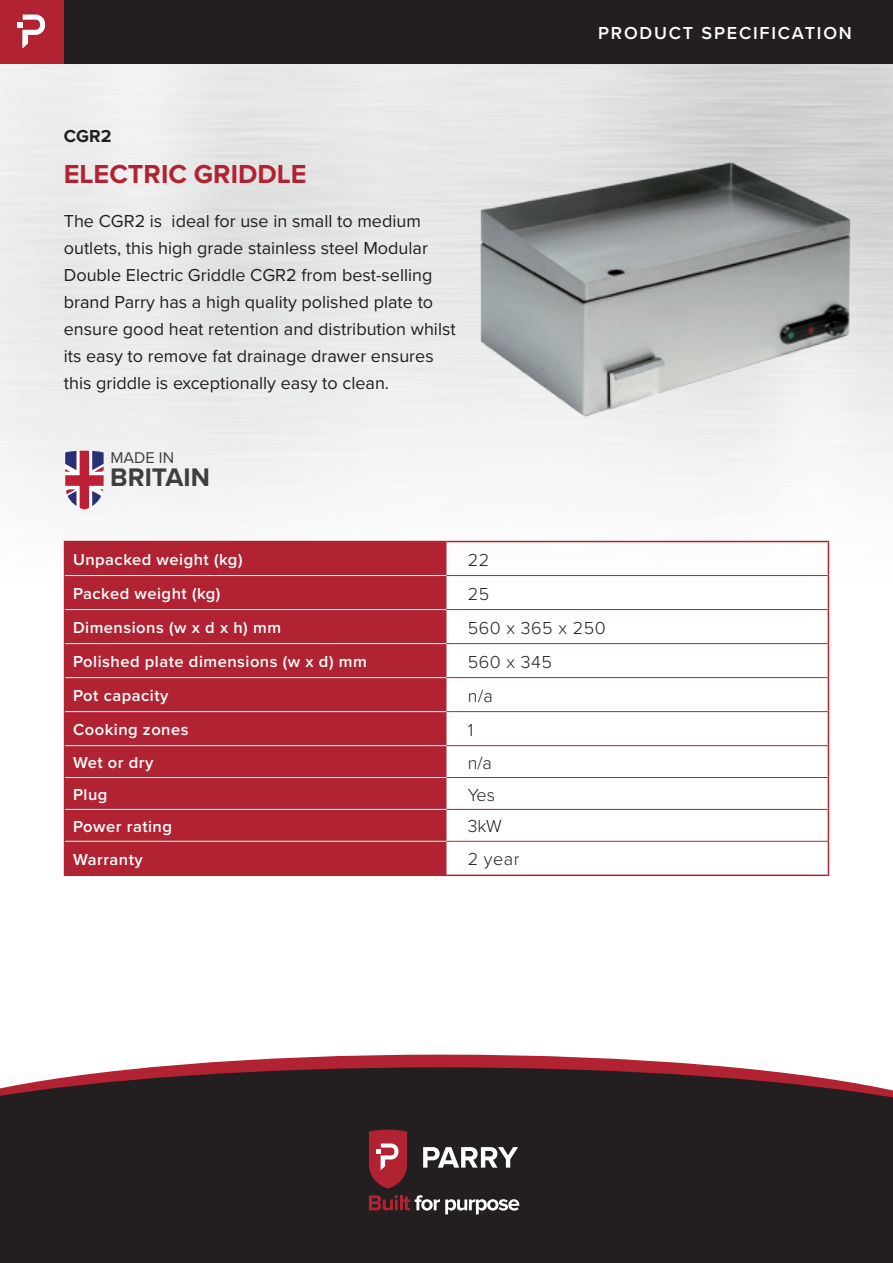
<style>
.page{position:relative;width:893px;height:1263px;background:#fff}
.page>*{position:absolute;margin:0;border:0;box-sizing:border-box;transform-origin:0 0}
.t1{font:700 27px "Proxima Nova";color:#b12332}
.t2{font:700 26.4px "Proxima Nova";color:#3e3e3f}
.t3{font:18px/27px "Proxima Nova";color:#231f20}
.t4{font:300 18px "Proxima Nova";letter-spacing:.03em;color:#231f20}
.t5{font:600 18px "Proxima Nova";letter-spacing:.1em;color:#fff}
.t6{font:700 18px "Proxima Nova";color:#231f20}
.t7{font:600 16.5px "Proxima Nova";letter-spacing:.03em;color:#fff}
.t8{font:16.2px "Proxima Nova";color:#3e3e3f}
</style>
<div class="page">
<div style="left:0;top:1100px;width:893px;height:163px;background:#231f20"></div>
<svg style="left:0;top:1054px;width:893px;height:46px"></svg>
<div style="left:65px;top:542px;width:381px;height:332px;background:#b12332"></div>
<hr style="left:64px;top:541px;width:382px;height:1px;background:#b12332">
<hr style="left:64px;top:542px;width:1px;height:33px;background:#b12332">
<hr style="left:446px;top:541px;width:383px;height:1px;background:#b12332">
<hr style="left:828px;top:542px;width:1px;height:33px;background:#b12332">
<hr style="left:64px;top:575px;width:1px;height:34px;background:#b12332">
<hr style="left:828px;top:575px;width:1px;height:34px;background:#b12332">
<hr style="left:64px;top:609px;width:1px;height:35px;background:#b12332">
<hr style="left:828px;top:609px;width:1px;height:35px;background:#b12332">
<hr style="left:64px;top:644px;width:1px;height:34px;background:#b12332">
<hr style="left:828px;top:644px;width:1px;height:34px;background:#b12332">
<hr style="left:64px;top:678px;width:1px;height:34px;background:#b12332">
<hr style="left:64px;top:712px;width:1px;height:34px;background:#b12332">
<hr style="left:828px;top:712px;width:1px;height:34px;background:#b12332">
<hr style="left:64px;top:746px;width:1px;height:31px;background:#b12332">
<hr style="left:64px;top:777px;width:1px;height:32px;background:#b12332">
<hr style="left:64px;top:809px;width:1px;height:32px;background:#b12332">
<hr style="left:64px;top:841px;width:1px;height:33px;background:#b12332">
<hr style="left:828px;top:841px;width:1px;height:33px;background:#b12332">
<hr style="left:64px;top:874px;width:382px;height:2px;background:#b12332">
<hr style="left:446px;top:874px;width:383px;height:2px;background:#b12332">
<hr style="left:65px;top:575px;width:381px;height:1px;background:#fff">
<hr style="left:65px;top:609px;width:381px;height:1px;background:#fff">
<hr style="left:65px;top:643px;width:381px;height:1px;background:#fff">
<hr style="left:65px;top:677px;width:381px;height:1px;background:#fff">
<hr style="left:65px;top:711px;width:381px;height:1px;background:#fff">
<hr style="left:65px;top:745px;width:381px;height:1px;background:#fff">
<hr style="left:65px;top:777px;width:381px;height:1px;background:#fff">
<hr style="left:65px;top:809px;width:381px;height:1px;background:#fff">
<hr style="left:65px;top:841px;width:381px;height:1px;background:#fff">
<hr style="left:446px;top:575px;width:382px;height:1px;background:#b12332">
<hr style="left:446px;top:609px;width:382px;height:1px;background:#b12332">
<hr style="left:446px;top:643px;width:382px;height:1px;background:#b12332">
<hr style="left:446px;top:711px;width:382px;height:1px;background:#b12332">
<hr style="left:446px;top:841px;width:382px;height:1px;background:#b12332">
<hr style="left:446px;top:677px;width:382px;height:1px;background:#b12332">
<hr style="left:446px;top:745px;width:382px;height:1px;background:#b12332">
<hr style="left:446px;top:777px;width:382px;height:1px;background:#b12332">
<hr style="left:446px;top:809px;width:382px;height:1px;background:#b12332">
<hr style="left:828px;top:678px;width:1px;height:34px;background:#b12332">
<hr style="left:828px;top:746px;width:1px;height:31px;background:#b12332">
<hr style="left:828px;top:777px;width:1px;height:32px;background:#b12332">
<hr style="left:828px;top:809px;width:1px;height:32px;background:#b12332">
<div style="left:0;top:0;width:893px;height:64px;background:#231f20"></div>
<div style="left:0;top:0;width:64px;height:64px;background:#b12332"></div>
<svg style="left:17px;top:15px;width:28px;height:33px"></svg>
<svg style="left:423px;top:1147px;width:95px;height:20px"></svg>
<svg style="left:369px;top:1130px;width:38px;height:58px;background:#a93844"></svg>
<svg style="left:369px;top:1195px;width:150px;height:19px"></svg>
<svg style="left:65px;top:450px;width:39px;height:60px"></svg>
<img style="left:451px;top:159px;width:416px;height:275px">
<p class="t6" style="left:64px;top:125px;width:49px">CGR2</p>
<h1 class="t1" style="left:64px;top:158px;width:244px">ELECTRIC GRIDDLE</h1>
<p class="t3" style="left:64px;top:208px;width:393px">The CGR2 is ideal for use in small to medium outlets, this high grade stainless steel Modular Double Electric Griddle CGR2 from best-selling brand Parry has a high quality polished plate to ensure good heat retention and distribution whilst its easy to remove fat drainage drawer ensures this griddle is exceptionally easy to clean.</p>
<p class="t8" style="left:111px;top:448px;width:65px">MADE IN</p>
<h2 class="t2" style="left:110px;top:461px;width:101px">BRITAIN</h2>
<p class="t5" style="left:598px;top:22px;width:255px">PRODUCT SPECIFICATION</p>
<p class="t7" style="left:73px;top:550px;width:171px">Unpacked weight (kg)</p>
<p class="t4" style="left:468px;top:549px;width:23px">22</p>
<p class="t7" style="left:73px;top:584px;width:149px">Packed weight (kg)</p>
<p class="t4" style="left:468px;top:583px;width:23px">25</p>
<p class="t7" style="left:73px;top:618px;width:210px">Dimensions (w x d x h) mm</p>
<p class="t4" style="left:468px;top:617px;width:140px">560 x 365 x 250</p>
<p class="t7" style="left:73px;top:652px;width:295px">Polished plate dimensions (w x d) mm</p>
<p class="t4" style="left:468px;top:651px;width:86px">560 x 345</p>
<p class="t7" style="left:73px;top:686px;width:97px">Pot capacity</p>
<p class="t4" style="left:468px;top:685px;width:27px">n/a</p>
<p class="t7" style="left:73px;top:720px;width:117px">Cooking zones</p>
<p class="t4" style="left:468px;top:719px;width:7px">1</p>
<p class="t7" style="left:73px;top:753px;width:82px">Wet or dry</p>
<p class="t4" style="left:468px;top:752px;width:26px">n/a</p>
<p class="t7" style="left:73px;top:785px;width:36px">Plug</p>
<p class="t4" style="left:468px;top:784px;width:29px">Yes</p>
<p class="t7" style="left:73px;top:816px;width:101px">Power rating</p>
<p class="t4" style="left:468px;top:816px;width:36px">3kW</p>
<p class="t7" style="left:73px;top:849px;width:71px">Warranty</p>
<p class="t4" style="left:468px;top:849px;width:53px">2 year</p>
</div>
